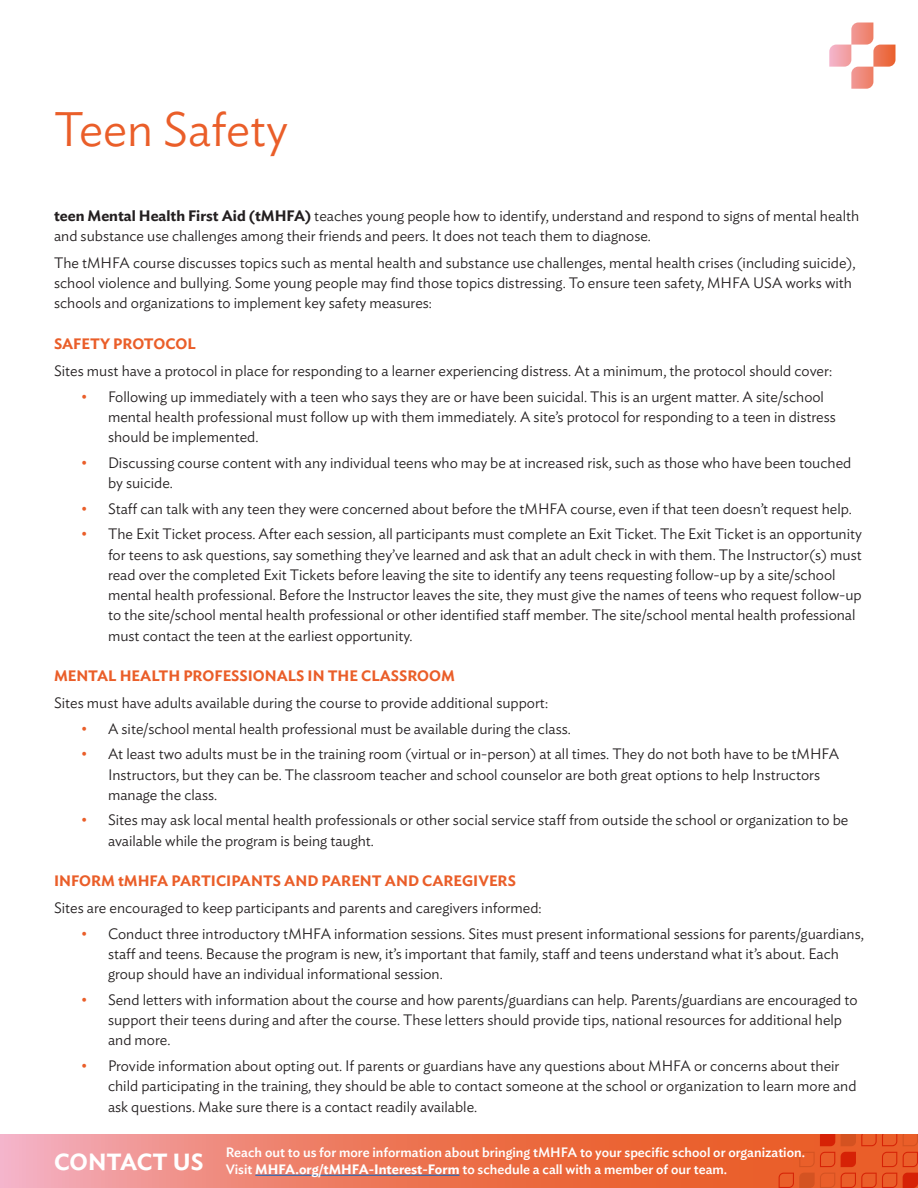
<style>
.page{position:relative;width:918px;height:1188px;background:#fff}
.page>*{position:absolute;margin:0;border:0;box-sizing:border-box;transform-origin:0 0}
.t1{font:300 48px "Ideal Sans";color:#ea5e29}
.t2{font:300 15px/20.2px "Ideal Sans";color:#231f20}
.t3{font:600 15px "Ideal Sans";color:#ea5e29}
.t4{font:500 13.5px/16.5px "Ideal Sans";color:#fff}
.s1{font-weight:600}
.s2{color:#ea5e29}
</style>
<div class="page">
<svg style="left:0;top:1134px;width:918px;height:54px;background:#ec795d"></svg>
<svg style="left:829px;top:22px;width:67px;height:67px"></svg>
<svg style="left:779px;top:1173px;width:56px;height:15px"></svg>
<svg style="left:841px;top:1173px;width:56px;height:15px"></svg>
<svg style="left:903px;top:1173px;width:15px;height:15px"></svg>
<svg style="left:799px;top:1152px;width:36px;height:15px"></svg>
<svg style="left:841px;top:1152px;width:15px;height:15px"></svg>
<svg style="left:882px;top:1152px;width:15px;height:15px"></svg>
<svg style="left:903px;top:1152px;width:15px;height:15px"></svg>
<svg style="left:820px;top:1134px;width:15px;height:12px"></svg>
<svg style="left:841px;top:1134px;width:56px;height:12px"></svg>
<svg style="left:903px;top:1134px;width:15px;height:12px"></svg>
<hr style="left:255px;top:1175px;width:205px;height:1px;background:#0563c1">
<h1 class="t1" style="left:54px;top:93px;width:236px">Teen Safety</h1>
<p class="t2" style="left:54px;top:204px;width:807px"><span class="s1">teen Mental Health First Aid (tMHFA)</span> teaches young people how to identify, understand and respond to signs of mental health and substance use challenges among their friends and peers. It does not teach them to diagnose.</p>
<p class="t2" style="left:54px;top:251px;width:803px">The tMHFA course discusses topics such as mental health and substance use challenges, mental health crises (including suicide), school violence and bullying. Some young people may find those topics distressing. To ensure teen safety, MHFA USA works with schools and organizations to implement key safety measures:</p>
<p class="t3" style="left:54px;top:332px;width:143px">SAFETY PROTOCOL</p>
<p class="t2" style="left:54px;top:359px;width:780px">Sites must have a protocol in place for responding to a learner experiencing distress. At a minimum, the protocol should cover:</p>
<p class="t2" style="left:108px;top:385px;width:729px;text-indent:-27px"><span class="s2">•</span> Following up immediately with a teen who says they are or have been suicidal. This is an urgent matter. A site/school mental health professional must follow up with them immediately. A site’s protocol for responding to a teen in distress should be implemented.</p>
<p class="t2" style="left:108px;top:451px;width:745px;text-indent:-27px"><span class="s2">•</span> Discussing course content with any individual teens who may be at increased risk, such as those who have been touched by suicide.</p>
<p class="t2" style="left:81px;top:497px;width:772px"><span class="s2">•</span> Staff can talk with any teen they were concerned about before the tMHFA course, even if that teen doesn’t request help.</p>
<p class="t2" style="left:108px;top:523px;width:756px;text-indent:-27px"><span class="s2">•</span> The Exit Ticket process. After each session, all participants must complete an Exit Ticket. The Exit Ticket is an opportunity for teens to ask questions, say something they’ve learned and ask that an adult check in with them. The Instructor(s) must read over the completed Exit Tickets before leaving the site to identify any teens requesting follow-up by a site/school mental health professional. Before the Instructor leaves the site, they must give the names of teens who request follow-up to the site/school mental health professional or other identified staff member. The site/school mental health professional must contact the teen at the earliest opportunity.</p>
<p class="t3" style="left:54px;top:664px;width:402px">MENTAL HEALTH PROFESSIONALS IN THE CLASSROOM</p>
<p class="t2" style="left:54px;top:691px;width:496px">Sites must have adults available during the course to provide additional support:</p>
<p class="t2" style="left:81px;top:717px;width:491px"><span class="s2">•</span> A site/school mental health professional must be available during the class.</p>
<p class="t2" style="left:108px;top:743px;width:733px;text-indent:-27px"><span class="s2">•</span> At least two adults must be in the training room (virtual or in-person) at all times. They do not both have to be tMHFA<br>Instructors, but they can be. The classroom teacher and school counselor are both great options to help Instructors manage the class.</p>
<p class="t2" style="left:108px;top:809px;width:742px;text-indent:-27px"><span class="s2">•</span> Sites may ask local mental health professionals or other social service staff from outside the school or organization to be available while the program is being taught.</p>
<p class="t3" style="left:54px;top:869px;width:463px">INFORM tMHFA PARTICIPANTS AND PARENT AND CAREGIVERS</p>
<p class="t2" style="left:54px;top:897px;width:489px">Sites are encouraged to keep participants and parents and caregivers informed:</p>
<p class="t2" style="left:108px;top:922px;width:757px;text-indent:-27px"><span class="s2">•</span> Conduct three introductory tMHFA information sessions. Sites must present informational sessions for parents/guardians, staff and teens. Because the program is new, it’s important that family, staff and teens understand what it’s about. Each group should have an individual informational session.</p>
<p class="t2" style="left:108px;top:988px;width:751px;text-indent:-27px"><span class="s2">•</span> Send letters with information about the course and how parents/guardians can help. Parents/guardians are encouraged to support their teens during and after the course. These letters should provide tips, national resources for additional help and more.</p>
<p class="t2" style="left:108px;top:1055px;width:750px;text-indent:-27px"><span class="s2">•</span> Provide information about opting out. If parents or guardians have any questions about MHFA or concerns about their child participating in the training, they should be able to contact someone at the school or organization to learn more and ask questions. Make sure there is a contact readily available.</p>
<p class="t4" style="left:54px;top:1143px;width:753px;text-indent:172px">Reach out to us for more information about bringing tMHFA to your specific school or organization.<br><sup>CONTACT</sup> <sup>US</sup> Visit <span class="s1">MHFA.org/tMHFA-Interest-Form</span> to schedule a call with a member of our team.</p>
</div>
